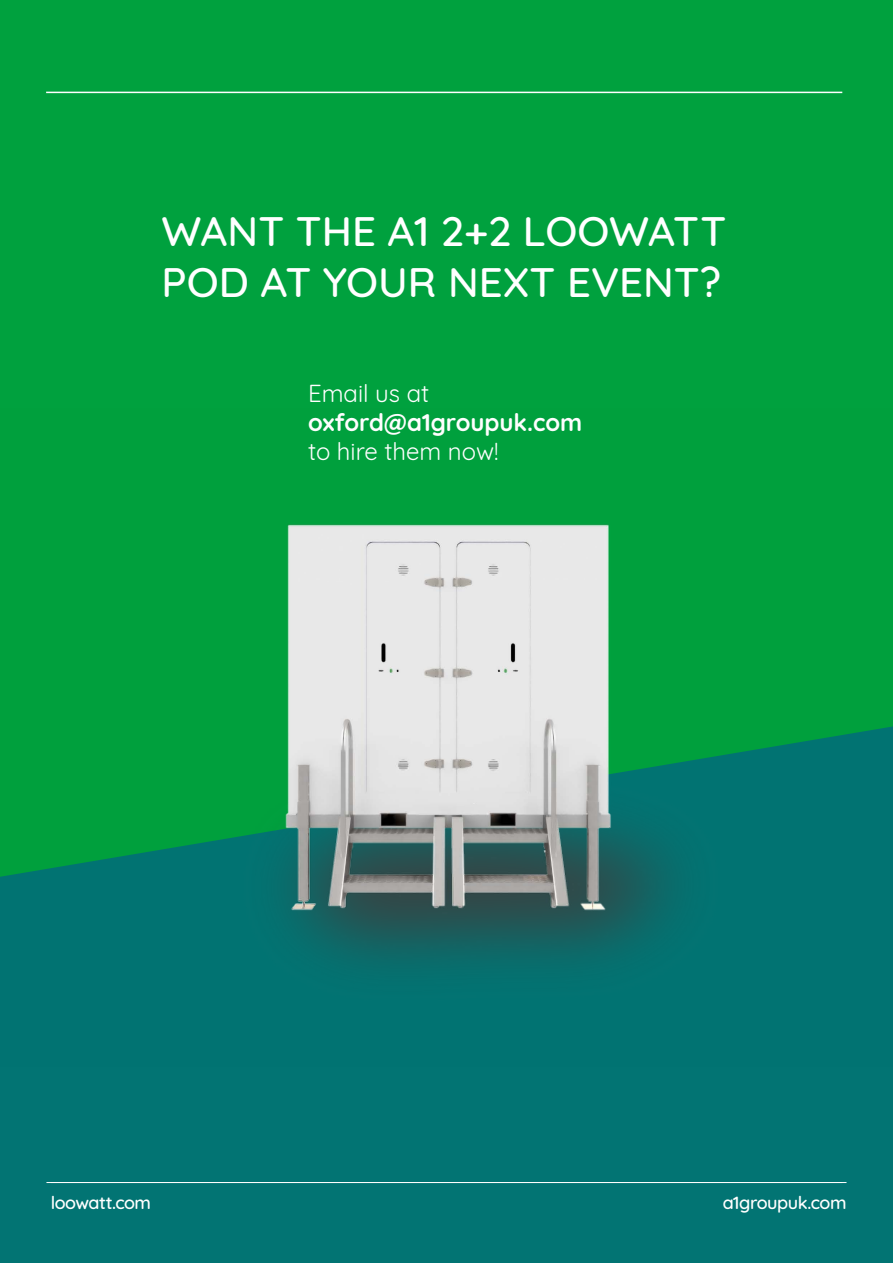
<style>
.page{position:relative;width:893px;height:1263px;background:#fff}
.page>*{position:absolute;margin:0;border:0;box-sizing:border-box;transform-origin:0 0}
.t1{font:500 42px/50.4px "Quicksand";color:#fff}
.t2{font:24px "Quicksand";color:#fff}
.t3{font:700 24px "Quicksand";color:#fff}
.t4{font:500 18px "Quicksand";letter-spacing:-.025em;color:#fff}
</style>
<div class="page">
<div style="left:0;top:0;width:893px;height:918px;background:#00a13e"></div>
<div style="left:0;top:1066px;width:893px;height:197px;background:#027473"></div>
<img style="left:0;top:524px;width:893px;height:542px">
<hr style="left:51px;top:1182px;width:795px;height:1px;background:#fff">
<hr style="left:46px;top:92px;width:796px;height:1px;background:#fff">
<hr style="left:46px;top:1182px;width:796px;height:1px;background:#fff">
<p class="t1" style="left:162px;top:202px;width:566px">WANT THE A1 2+2 LOOWATT<br>POD AT YOUR NEXT EVENT?</p>
<p class="t2" style="left:308px;top:375px;width:123px">Email us at</p>
<p class="t3" style="left:308px;top:403px;width:276px">oxford@a1groupuk.com</p>
<p class="t2" style="left:308px;top:433px;width:192px">to hire them now!</p>
<p class="t4" style="left:51px;top:1188px;width:102px">loowatt.com</p>
<p class="t4" style="left:723px;top:1188px;width:125px">a1groupuk.com</p>
</div>
